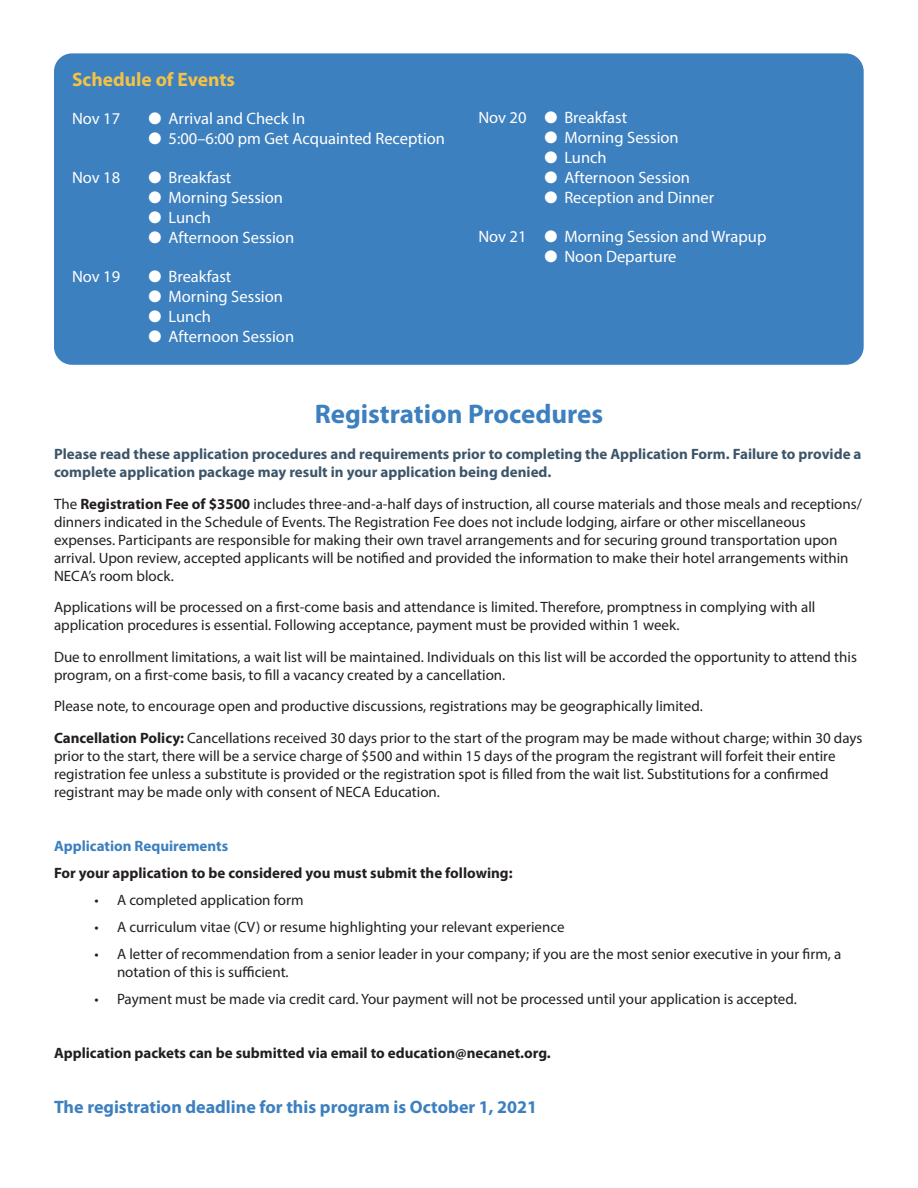
<style>
.page{position:relative;width:918px;height:1188px;background:#fff}
.page>*{position:absolute;margin:0;border:0;box-sizing:border-box;transform-origin:0 0}
.t1{font:700 27px "Myriad Pro";color:#3d80bf}
.t2{font:700 19.5px "Myriad Pro";color:#f3c246}
.t3{font:700 18px "Myriad Pro";color:#3d80bf}
.t4{font:16.5px "Myriad Pro";color:#fff}
.t5{font:15px/18px "Myriad Pro";color:#231f20}
.t6{font:700 15px/18px "Myriad Pro";color:#3d5569}
.t7{font:700 15px "Myriad Pro";color:#231f20}
.t8{font:700 15px "Myriad Pro";color:#3d80bf}
.s1{font-weight:700}
</style>
<div class="page">
<div style="left:54px;top:53px;width:810px;height:312px;background:#3d80bf;border-radius:18px"></div>
<p class="t2" style="left:72px;top:67px;width:164px">Schedule of Events</p>
<p class="t4" style="left:72px;top:108px;width:50px">Nov 17</p>
<p class="t4" style="left:148px;top:108px;width:158px">● Arrival and Check In</p>
<p class="t4" style="left:148px;top:128px;width:298px">● 5:00–6:00 pm Get Acquainted Reception</p>
<p class="t4" style="left:72px;top:168px;width:50px">Nov 18</p>
<p class="t4" style="left:148px;top:168px;width:84px">● Breakfast</p>
<p class="t4" style="left:148px;top:187px;width:136px">● Morning Session</p>
<p class="t4" style="left:148px;top:207px;width:64px">● Lunch</p>
<p class="t4" style="left:148px;top:227px;width:147px">● Afternoon Session</p>
<p class="t4" style="left:72px;top:267px;width:50px">Nov 19</p>
<p class="t4" style="left:148px;top:267px;width:84px">● Breakfast</p>
<p class="t4" style="left:148px;top:286px;width:136px">● Morning Session</p>
<p class="t4" style="left:148px;top:306px;width:64px">● Lunch</p>
<p class="t4" style="left:148px;top:326px;width:147px">● Afternoon Session</p>
<p class="t4" style="left:478px;top:108px;width:150px">Nov 20 ● Breakfast</p>
<p class="t4" style="left:544px;top:127px;width:136px">● Morning Session</p>
<p class="t4" style="left:544px;top:147px;width:64px">● Lunch</p>
<p class="t4" style="left:544px;top:167px;width:147px">● Afternoon Session</p>
<p class="t4" style="left:544px;top:187px;width:171px">● Reception and Dinner</p>
<p class="t4" style="left:478px;top:226px;width:290px">Nov 21 ● Morning Session and Wrapup</p>
<p class="t4" style="left:544px;top:246px;width:134px">● Noon Departure</p>
<p class="t1" style="left:315px;top:397px;width:290px">Registration Procedures</p>
<p class="t6" style="left:54px;top:445px;width:809px">Please read these application procedures and requirements prior to completing the Application Form. Failure to provide a complete application package may result in your application being denied.</p>
<p class="t5" style="left:54px;top:495px;width:809px">The <span class="s1">Registration Fee of $3500</span> includes three-and-a-half days of instruction, all course materials and those meals and receptions/ dinners indicated in the Schedule of Events. The Registration Fee does not include lodging, airfare or other miscellaneous expenses. Participants are responsible for making their own travel arrangements and for securing ground transportation upon arrival. Upon review, accepted applicants will be notified and provided the information to make their hotel arrangements within NECA’s room block.</p>
<p class="t5" style="left:54px;top:598px;width:763px">Applications will be processed on a first-come basis and attendance is limited. Therefore, promptness in complying with all application procedures is essential. Following acceptance, payment must be provided within 1 week.</p>
<p class="t5" style="left:54px;top:648px;width:805px">Due to enrollment limitations, a wait list will be maintained. Individuals on this list will be accorded the opportunity to attend this program, on a first-come basis, to fill a vacancy created by a cancellation.</p>
<p class="t5" style="left:54px;top:697px;width:650px">Please note, to encourage open and productive discussions, registrations may be geographically limited.</p>
<p class="t5" style="left:54px;top:729px;width:810px"><span class="s1">Cancellation Policy:</span> Cancellations received 30 days prior to the start of the program may be made without charge; within 30 days prior to the start, there will be a service charge of $500 and within 15 days of the program the registrant will forfeit their entire registration fee unless a substitute is provided or the registration spot is filled from the wait list. Substitutions for a confirmed registrant may be made only with consent of NECA Education.</p>
<p class="t8" style="left:54px;top:836px;width:176px">Application Requirements</p>
<p class="t7" style="left:54px;top:863px;width:460px">For your application to be considered you must submit the following:</p>
<p class="t5" style="left:94px;top:891px;width:211px">• A completed application form</p>
<p class="t5" style="left:94px;top:918px;width:472px">• A curriculum vitae (CV) or resume highlighting your relevant experience</p>
<p class="t5" style="left:117px;top:945px;width:726px;text-indent:-22px">• A letter of recommendation from a senior leader in your company; if you are the most senior executive in your firm, a notation of this is sufficient.</p>
<p class="t5" style="left:94px;top:990px;width:704px">• Payment must be made via credit card. Your payment will not be processed until your application is accepted.</p>
<p class="t7" style="left:54px;top:1043px;width:498px">Application packets can be submitted via email to education@necanet.org.</p>
<p class="t3" style="left:54px;top:1095px;width:485px">The registration deadline for this program is October 1, 2021</p>
</div>
